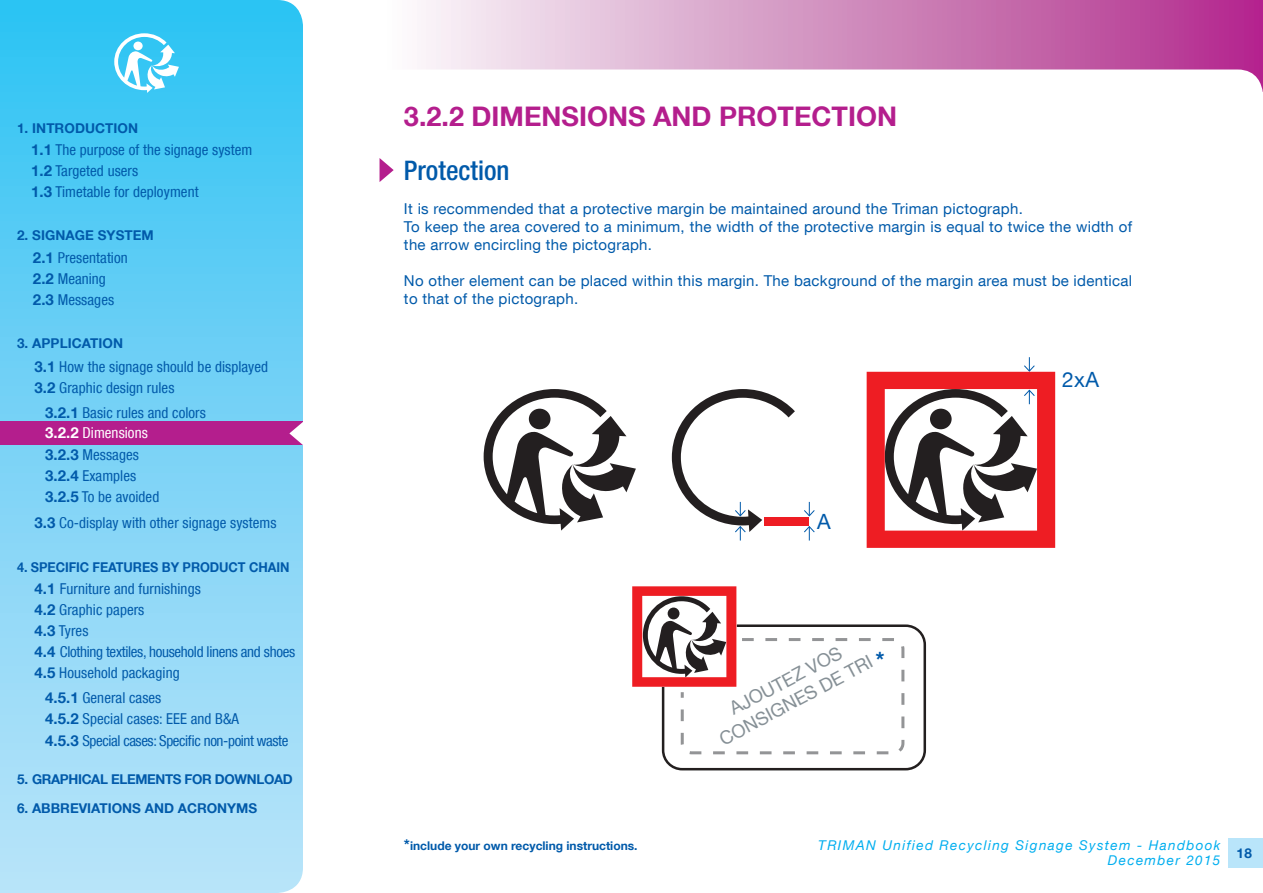
<style>
.page{position:relative;width:1263px;height:893px;background:#fff}
.page>*{position:absolute;margin:0;border:0;box-sizing:border-box;transform-origin:0 0}
.t1{font:700 27px "Helvetica Neue LT Com";color:#b41e8d}
.t2{font:500 condensed 27px "Helvetica Neue LT Com";color:#015aaa}
.t3{font:700 22.5px "Helvetica Neue LT Com";color:#015aaa}
.t4{font:21px "Helvetica Neue LT Com";color:#015aaa}
.t5{font:18.45px/22px "Helvetica Neue LT Com";color:#869096;text-align:center}
.t6{font:condensed 15px/21px "Helvetica Neue LT Com";letter-spacing:.005em;color:#015aaa}
.t7{font:15px/18px "Helvetica Neue LT Com";letter-spacing:.02em;color:#015aaa}
.t8{font:condensed 15px/21.3px "Helvetica Neue LT Com";letter-spacing:-.025em;color:#015aaa}
.t9{font:condensed 15px "Helvetica Neue LT Com";letter-spacing:.005em;color:#fff}
.t10{font:700 13.5px "Helvetica Neue LT Com";color:#015aaa}
.t11{font:italic 13.5px/15px "Helvetica Neue LT Com";letter-spacing:.1em;color:#00aeef;text-align:right}
.t12{font:700 13.5px "Helvetica Neue LT Com";color:#015aaa;scale:.94 1}
.t13{font:700 13.5px "Helvetica Neue LT Com";letter-spacing:-.025em;color:#015aaa}
.t14{font:700 12px "Helvetica Neue LT Com";color:#015aaa}
.s1{font-weight:700;font-stretch:normal}
.s2{font-size:15px}
</style>
<div class="page">
<svg style="left:421px;top:0;width:842px;height:92px"></svg>
<svg style="left:0;top:0;width:303px;height:893px;background:#78d3f6"></svg>
<svg style="left:114px;top:33px;width:65px;height:60px"></svg>
<div style="left:1228px;top:839px;width:35px;height:29px;background:#b9e5fa"></div>
<svg style="left:484px;top:389px;width:152px;height:142px"></svg>
<div style="left:765px;top:517px;width:44px;height:9px;background:#ee1d23"></div>
<svg style="left:804px;top:502px;width:11px;height:15px"></svg>
<svg style="left:804px;top:526px;width:11px;height:14px"></svg>
<svg style="left:672px;top:389px;width:123px;height:151px"></svg>
<svg style="left:379px;top:158px;width:15px;height:24px"></svg>
<svg style="left:632px;top:586px;width:295px;height:185px"></svg>
<svg style="left:867px;top:357px;width:188px;height:191px"></svg>
<div style="left:0;top:422px;width:303px;height:23px;background:#b41e8d"></div>
<svg style="left:289px;top:421px;width:14px;height:24px"></svg>
<p class="t10" style="left:17px;top:119px;width:123px">1. INTRODUCTION</p>
<p class="t6" style="left:31px;top:139px;width:223px"><span class="s1">1.1</span> The purpose of the signage system<br><span class="s1">1.2</span> Targeted users<br><span class="s1">1.3</span> Timetable for deployment</p>
<p class="t10" style="left:17px;top:227px;width:138px">2. SIGNAGE SYSTEM</p>
<p class="t6" style="left:33px;top:247px;width:96px"><span class="s1">2.1</span> Presentation<br><span class="s1">2.2</span> Meaning<br><span class="s1">2.3</span> Messages</p>
<p class="t10" style="left:17px;top:334px;width:108px">3. APPLICATION</p>
<p class="t6" style="left:35px;top:356px;width:235px"><span class="s1">3.1</span> How the signage should be displayed<br><span class="s1">3.2</span> Graphic design rules</p>
<p class="t6" style="left:45px;top:402px;width:162px"><span class="s1">3.2.1</span> Basic rules and colors</p>
<p class="t6" style="left:45px;top:444px;width:116px"><span class="s1">3.2.3</span> Messages<br><span class="s1">3.2.4</span> Examples<br><span class="s1">3.2.5</span> To be avoided</p>
<p class="t6" style="left:35px;top:512px;width:243px"><span class="s1">3.3</span> Co-display with other signage systems</p>
<p class="t9" style="left:45px;top:424px;width:104px"><span class="s1">3.2.2</span> Dimensions</p>
<p class="t12" style="left:17px;top:558px;width:291px">4. SPECIFIC FEATURES BY PRODUCT CHAIN</p>
<p class="t6" style="left:35px;top:578px;width:262px"><span class="s1">4.1</span> Furniture and furnishings<br><span class="s1">4.2</span> Graphic papers<br><span class="s1">4.3</span> Tyres<br><span class="s1">4.4</span> Clothing textiles, household linens and shoes<br><span class="s1">4.5</span> Household packaging</p>
<p class="t8" style="left:45px;top:687px;width:245px"><span class="s1">4.5.1</span> General cases<br><span class="s1">4.5.2</span> Special cases: EEE and B&amp;A<br><span class="s1">4.5.3</span> Special cases: Specific non-point waste</p>
<p class="t13" style="left:17px;top:771px;width:277px">5. GRAPHICAL ELEMENTS FOR DOWNLOAD</p>
<p class="t10" style="left:17px;top:799px;width:242px">6. ABBREVIATIONS AND ACRONYMS</p>
<h1 class="t1" style="left:404px;top:99px;width:495px">3.2.2 DIMENSIONS AND PROTECTION</h1>
<h1 class="t2" style="left:404px;top:154px;width:107px">Protection</h1>
<p class="t7" style="left:404px;top:199px;width:730px">It is recommended that a protective margin be maintained around the Triman pictograph.<br>To keep the area covered to a minimum, the width of the protective margin is equal to twice the width of the arrow encircling the pictograph.</p>
<p class="t7" style="left:404px;top:271px;width:730px">No other element can be placed within this margin. The background of the margin area must be identical to that of the pictograph.</p>
<h3 class="t4" style="left:1062px;top:366px;width:39px">2xA</h3>
<p class="t14" style="left:404px;top:838px;width:235px"><span class="s2">*</span>include your own recycling instructions.</p>
<h3 class="t4" style="left:817px;top:509px;width:15px">A</h3>
<p class="t5" style="left:705px;top:710px;width:172px;rotate:-28deg">AJOUTEZ VOS<br>CONSIGNES DE TRI</p>
<h2 class="t3" style="left:875px;top:646px;width:11px">*</h2>
<p class="t11" style="left:818px;top:837px;width:404px">TRIMAN Unified Recycling Signage System - Handbook<br>December 2015</p>
<p class="t10" style="left:1236px;top:844px;width:17px">18</p>
</div>
